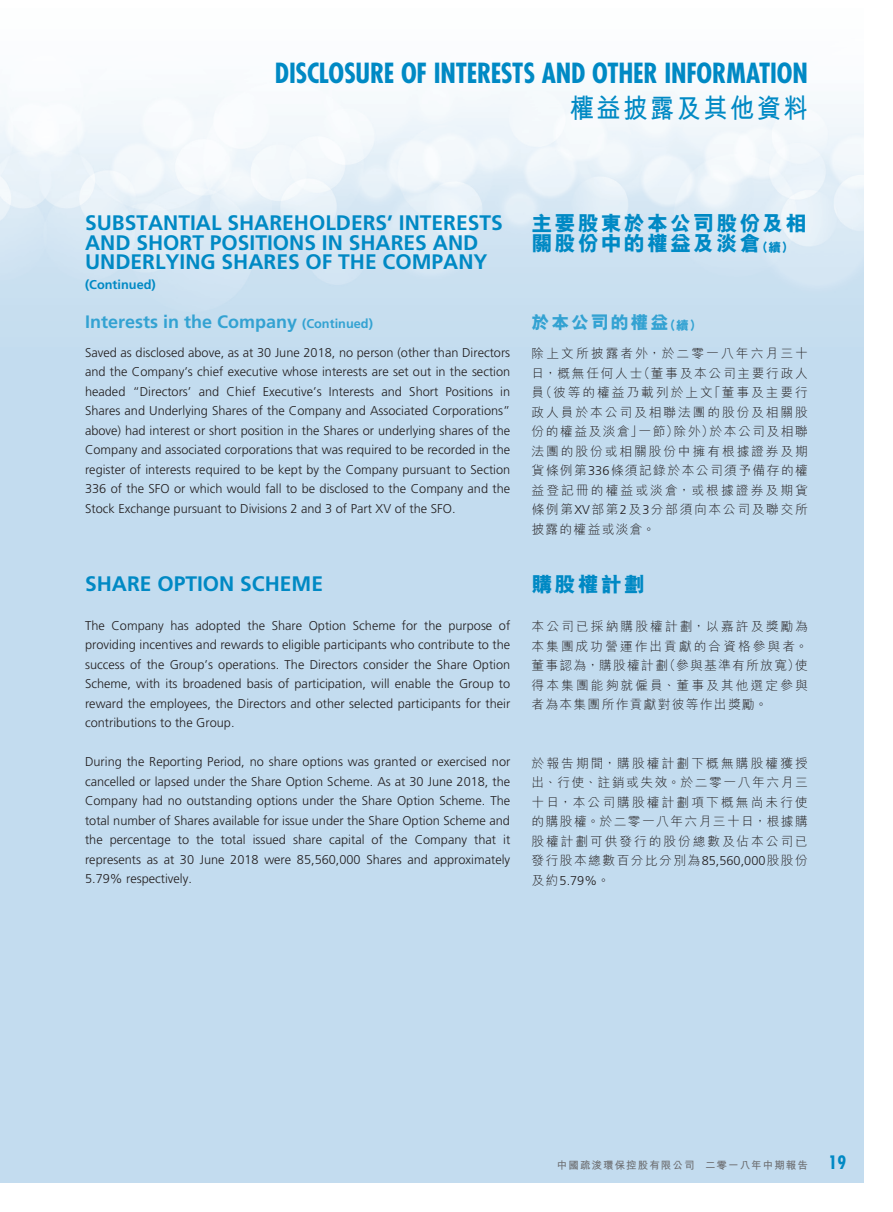
<style>
.page{position:relative;width:893px;height:1212px;background:#fff}
.page>*{position:absolute;margin:0;border:0;box-sizing:border-box;transform-origin:0 0}
.t1{font:700 condensed 27px "Futura Std";letter-spacing:-.01em;color:#0089c4}
.t2{font:700 27px "M Hei HK";letter-spacing:.1em;color:#0089c4;scale:.9 1}
.t3{font:700 21px/19.5px "Frutiger LT Std";color:#0089c4}
.t4{font:800 21px/19.5px "M Hei HK";letter-spacing:.1em;color:#0089c4}
.t5{font:700 18px "Frutiger LT Std";color:#33a2d2}
.t6{font:800 18px "M Hei HK";letter-spacing:.1em;color:#33a2d2}
.t7{font:300 12.75px/19.5px "Frutiger LT Std";color:#231f20;text-align:justify}
.t8{font:300 12.75px/19.5px "M Hei HK";letter-spacing:.13em;color:#231f20;text-align:justify}
.t9{font:700 12.75px "Frutiger LT Std";color:#0089c4}
.t10{font:700 10.5px "M Hei HK";letter-spacing:.1em;color:#6c6d70}
.s1{font-size:12.75px}
.s2{font-family:"Frutiger LT Std"}
.s3{font-family:"M Hei HK"}
.s4{font-family:"Futura Std";font-stretch:condensed;font-size:18px;color:#0089c4}
</style>
<div class="page">
<h1 class="t1" style="left:275px;top:56px;width:535px">DISCLOSURE OF INTERESTS AND OTHER INFORMATION</h1>
<h1 class="t2" style="left:570px;top:89px;width:266px">權益披露及其他資料</h1>
<h2 class="t3" style="left:85px;top:213px;width:419px">SUBSTANTIAL SHAREHOLDERS’ INTERESTS<br>AND SHORT POSITIONS IN SHARES AND<br>UNDERLYING SHARES OF THE COMPANY</h2>
<p class="t9" style="left:85px;top:277px;width:72px">(Continued)</p>
<h3 class="t5" style="left:85px;top:311px;width:289px">Interests in the Company <span class="s1">(Continued)</span></h3>
<p class="t7" style="left:85px;top:343px;width:427px">Saved as disclosed above, as at 30 June 2018, no person (other than Directors and the Company’s chief executive whose interests are set out in the section headed “Directors’ and Chief Executive’s Interests and Short Positions in Shares and Underlying Shares of the Company and Associated Corporations” above) had interest or short position in the Shares or underlying shares of the Company and associated corporations that was required to be recorded in the register of interests required to be kept by the Company pursuant to Section 336 of the SFO or which would fall to be disclosed to the Company and the Stock Exchange pursuant to Divisions 2 and 3 of Part XV of the SFO.</p>
<h2 class="t3" style="left:85px;top:574px;width:240px">SHARE OPTION SCHEME</h2>
<p class="t7" style="left:85px;top:616px;width:427px">The Company has adopted the Share Option Scheme for the purpose of providing incentives and rewards to eligible participants who contribute to the success of the Group’s operations. The Directors consider the Share Option Scheme, with its broadened basis of participation, will enable the Group to reward the employees, the Directors and other selected participants for their contributions to the Group.</p>
<p class="t7" style="left:85px;top:752px;width:427px">During the Reporting Period, no share options was granted or exercised nor cancelled or lapsed under the Share Option Scheme. As at 30 June 2018, the Company had no outstanding options under the Share Option Scheme. The total number of Shares available for issue under the Share Option Scheme and the percentage to the total issued share capital of the Company that it represents as at 30 June 2018 were 85,560,000 Shares and approximately 5.79% respectively.</p>
<h2 class="t4" style="left:531px;top:214px;width:277px">主要股東於本公司股份及相關股份中的權益及淡倉<span class="s1">（續）</span></h2>
<h3 class="t6" style="left:531px;top:313px;width:172px">於本公司的權益<span class="s1">（續）</span></h3>
<p class="t8" style="left:532px;top:343px;width:278px">除上文所披露者外，於二零一八年六月三十日，概無任何人士（董事及本公司主要行政人員（彼等的權益乃載列於上文「董事及主要行政人員於本公司及相聯法團的股份及相關股份的權益及淡倉」一節）除外）於本公司及相聯法團的股份或相關股份中擁有根據證券及期貨條例第<span class="s2">336</span>條須記錄於本公司須予備存的權益登記冊的權益或淡倉，或根據證券及期貨條例第<span class="s2">XV</span>部第<span class="s2">2</span>及<span class="s2">3</span>分部須向本公司及聯交所披露的權益或淡倉。</p>
<h2 class="t4" style="left:531px;top:574px;width:115px">購股權計劃</h2>
<p class="t8" style="left:531px;top:616px;width:278px">本公司已採納購股權計劃，以嘉許及獎勵為本集團成功營運作出貢獻的合資格參與者。董事認為，購股權計劃（參與基準有所放寬）使得本集團能夠就僱員、董事及其他選定參與者為本集團所作貢獻對彼等作出獎勵。</p>
<p class="t8" style="left:531px;top:753px;width:278px">於報告期間，購股權計劃下概無購股權獲授出、行使、註銷或失效。於二零一八年六月三十日，本公司購股權計劃項下概無尚未行使的購股權。於二零一八年六月三十日，根據購股權計劃可供發行的股份總數及佔本公司已發行股本總數百分比分別為<span class="s2">85,560,000</span>股股份</p>
<p class="t7" style="left:531px;top:871px;width:80px"><span class="s3">及約</span>5.79%<span class="s3">。</span></p>
<p class="t10" style="left:557px;top:1157px;width:291px">中國疏浚環保控股有限公司 二零一八年中期報告 <span class="s4">19</span></p>
</div>
